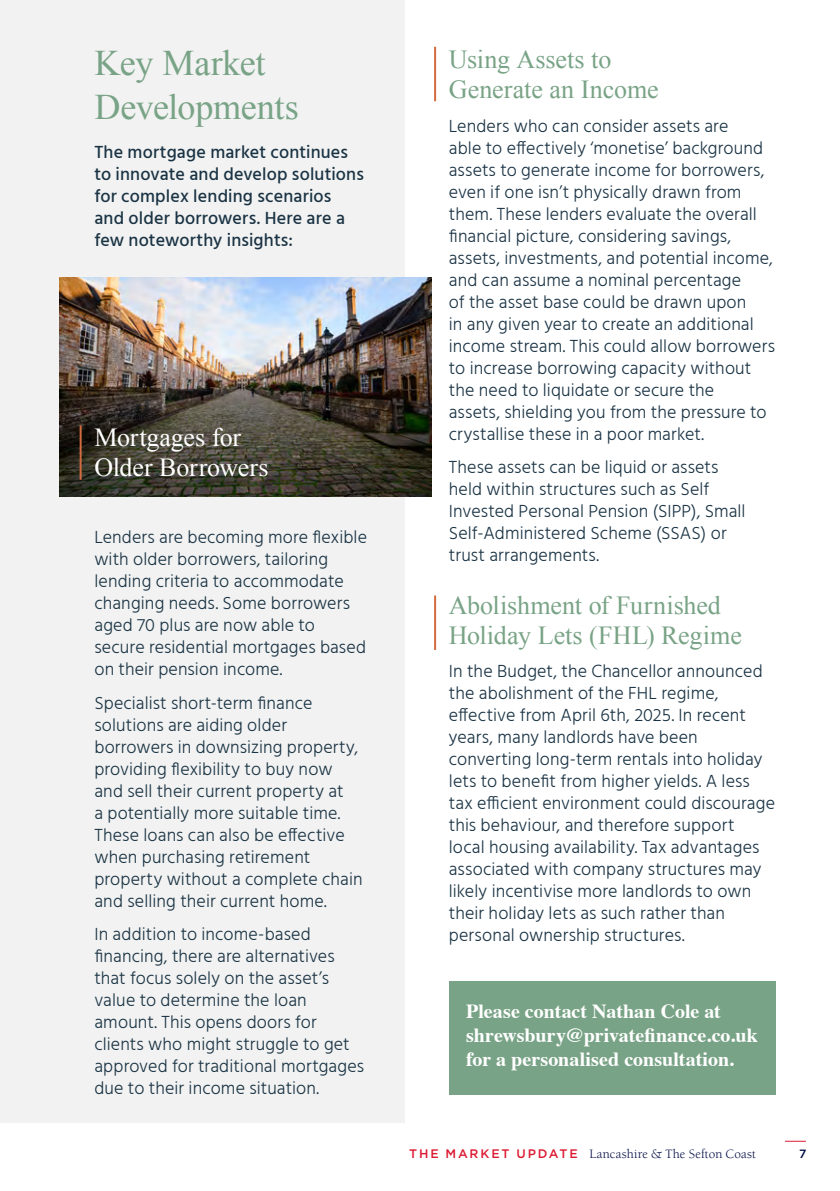
<style>
.page{position:relative;width:840px;height:1191px;background:#fff}
.page>*{position:absolute;margin:0;border:0;box-sizing:border-box;transform-origin:0 0}
.t1{font:36px/43.2px "Times New Roman";letter-spacing:-.01em;color:#79a386}
.t2{font:26px/30px "Times New Roman";letter-spacing:-.005em;color:#79a386}
.t3{font:26px/30px "Times New Roman";letter-spacing:-.005em;color:#fff}
.t4{font:700 20px/24px "Times";color:#fff}
.t5{font:300 18px/22px "Hind";letter-spacing:.005em;color:#1a3344}
.t6{font:500 18px/22px "Hind";letter-spacing:.01em;color:#1a3344}
.t7{font:13.2px "Berkeley";letter-spacing:.015em;color:#020d45}
.t8{font:500 12px "Gotham";color:#020d45}
.s1{font-family:"Gotham";font-weight:500;font-size:12.4px;color:#dc1a32}
</style>
<div class="page">
<div style="left:0;top:0;width:404px;height:1123px;background:#f1f2f1"></div>
<img style="left:60px;top:277px;width:371px;height:219px">
<div style="left:448px;top:981px;width:326px;height:113px;background:#79a386"></div>
<svg style="left:785px;top:1140px;width:20px;height:1px"></svg>
<hr style="left:434px;top:595px;width:2px;height:55px;background:#d26b3f">
<hr style="left:80px;top:425px;width:2px;height:55px;background:#d26b3f">
<hr style="left:434px;top:47px;width:2px;height:54px;background:#d26b3f">
<p class="t1" style="left:94px;top:41px;width:206px">Key Market<br>Developments</p>
<p class="t6" style="left:94px;top:142px;width:271px">The mortgage market continues to innovate and develop solutions for complex lending scenarios and older borrowers. Here are a few noteworthy insights:</p>
<p class="t3" style="left:94px;top:422px;width:175px">Mortgages for<br>Older Borrowers</p>
<p class="t5" style="left:94px;top:527px;width:274px">Lenders are becoming more flexible with older borrowers, tailoring lending criteria to accommodate changing needs. Some borrowers aged 70 plus are now able to secure residential mortgages based on their pension income.</p>
<p class="t5" style="left:94px;top:693px;width:269px">Specialist short-term finance solutions are aiding older borrowers in downsizing property, providing flexibility to buy now and sell their current property at<br>a potentially more suitable time.<br>These loans can also be effective when purchasing retirement property without a complete chain and selling their current home.</p>
<p class="t5" style="left:94px;top:924px;width:271px">In addition to income-based financing, there are alternatives that focus solely on the asset’s value to determine the loan amount. This opens doors for clients who might struggle to get approved for traditional mortgages due to their income situation.</p>
<p class="t2" style="left:448px;top:44px;width:211px">Using Assets to<br>Generate an Income</p>
<p class="t5" style="left:448px;top:116px;width:327px">Lenders who can consider assets are<br>able to effectively ‘monetise’ background assets to generate income for borrowers, even if one isn’t physically drawn from them. These lenders evaluate the overall financial picture, considering savings, assets, investments, and potential income, and can assume a nominal percentage<br>of the asset base could be drawn upon<br>in any given year to create an additional income stream. This could allow borrowers to increase borrowing capacity without the need to liquidate or secure the<br>assets, shielding you from the pressure to crystallise these in a poor market.</p>
<p class="t5" style="left:448px;top:457px;width:298px">These assets can be liquid or assets held within structures such as Self Invested Personal Pension (SIPP), Small Self-Administered Scheme (SSAS) or trust arrangements.</p>
<p class="t2" style="left:448px;top:590px;width:294px">Abolishment of Furnished<br>Holiday Lets (FHL) Regime</p>
<p class="t5" style="left:448px;top:661px;width:327px">In the Budget, the Chancellor announced the abolishment of the FHL regime, effective from April 6th, 2025. In recent years, many landlords have been converting long-term rentals into holiday lets to benefit from higher yields. A less tax efficient environment could discourage this behaviour, and therefore support<br>local housing availability. Tax advantages associated with company structures may likely incentivise more landlords to own their holiday lets as such rather than personal ownership structures.</p>
<p class="t4" style="left:466px;top:997px;width:293px">Please contact Nathan Cole at shrewsbury@privatefinance.co.uk for a personalised consultation.</p>
<p class="t7" style="left:409px;top:1147px;width:348px"><span class="s1">THE MARKET UPDATE</span> Lancashire &amp; The Sefton Coast</p>
<p class="t8" style="left:798px;top:1146px;width:9px">7</p>
</div>
